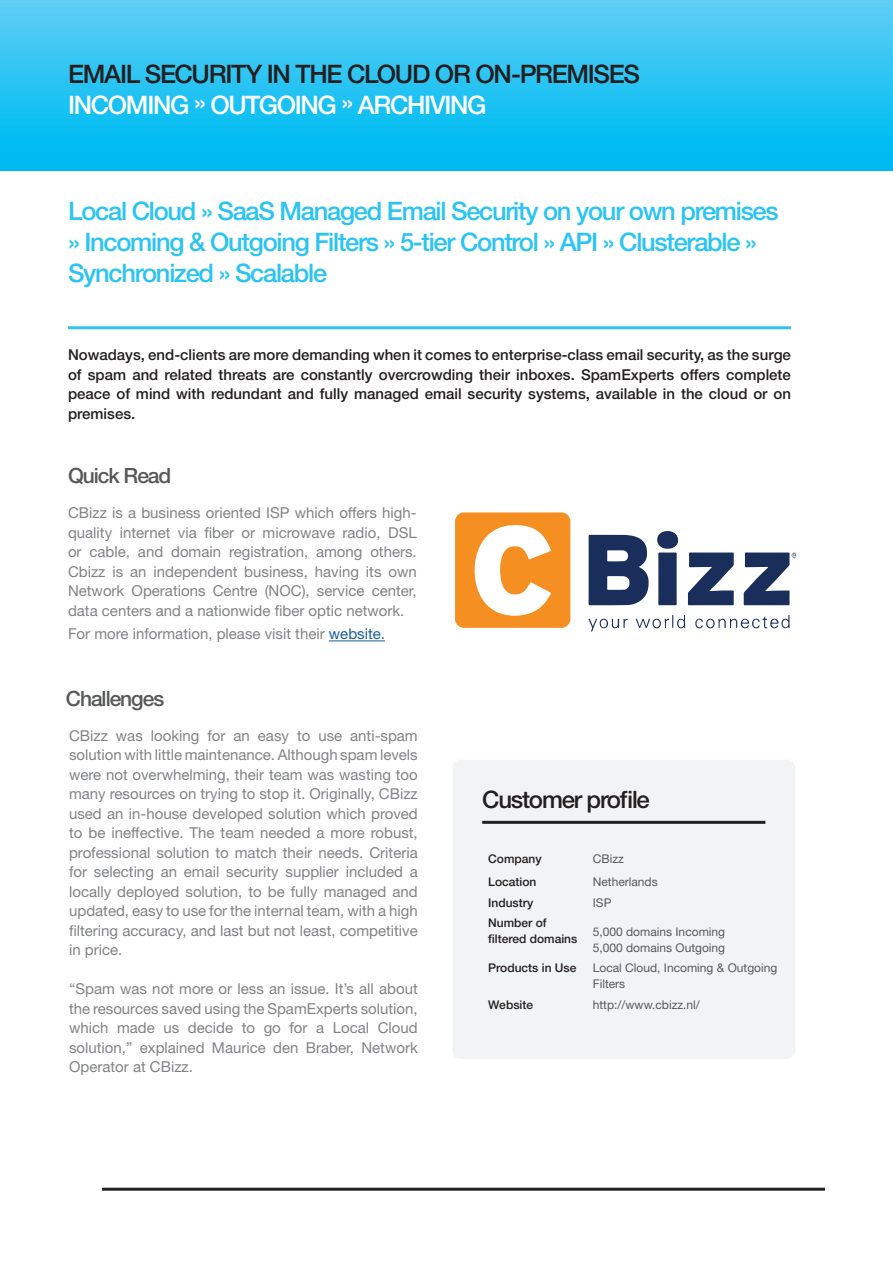
<style>
.page{position:relative;width:893px;height:1263px;background:#fff}
.page>*{position:absolute;margin:0;border:0;box-sizing:border-box;transform-origin:0 0}
.Überschrift_H1__cyan{font:500 25.5px/30.6px "Helvetica Neue LT Pro";letter-spacing:-.05em;color:#2bc4f3}
.t1{font:500 25.5px "Helvetica Neue LT Pro";letter-spacing:-.05em;color:#231f20}
.t2{font:500 25.5px "Helvetica Neue LT Pro";letter-spacing:-.055em;color:#fff}
.Überschrift_Box__unt{font:500 24px "Helvetica Neue LT Pro";letter-spacing:-.05em;color:#231f20}
.Überschrift_H2__dunk{font:500 21px "Helvetica Neue LT Pro";letter-spacing:-.05em;color:#57585a}
.Fliesstext__hellgrau{font:15px/19.5px "Helvetica Neue LT Pro";color:#808285;text-align:justify}
.Überschrift_H2__dunk-2{font:15px/19.5px "Helvetica Neue LT Pro";color:#808285;text-align:justify}
.t3{font:500 15px/19.5px "Helvetica Neue LT Pro";color:#231f20;text-align:justify}
.Hervorhebung__fett{font:12px/15.6px "Helvetica Neue LT Pro";color:#57585a}
.Fliesstext__hellgrau-2{font:500 12px "Helvetica Neue LT Pro";color:#231f20}
.Hervorhebung__fett-2{font:500 12px/15.6px "Helvetica Neue LT Pro";color:#231f20}
.s1{color:#175d9e}
</style>
<div class="page">
<hr style="left:102px;top:1188px;width:723px;height:3px;background:#231f20">
<div style="left:0;top:0;width:893px;height:170px;background:linear-gradient(to bottom,#60cdf5,#00baf1)"></div>
<hr style="left:329px;top:640px;width:56px;height:1px;background:#175d9e">
<hr style="left:68px;top:326px;width:723px;height:3px;background:#2bc4f3">
<div style="left:452px;top:760px;width:343px;height:299px;background:#f2f3f4;border-radius:9px"></div>
<hr style="left:482px;top:821px;width:283px;height:3px;background:#231f20">
<svg style="left:455px;top:512px;width:342px;height:119px"></svg>
<p class="t1" style="left:68px;top:59px;width:573px">EMAIL SECURITY IN THE CLOUD OR ON-PREMISES</p>
<p class="t2" style="left:68px;top:89px;width:420px">INCOMING » OUTGOING » ARCHIVING</p>
<p class="Überschrift_H1__cyan" style="left:68px;top:196px;width:712px">Local Cloud » SaaS Managed Email Security on your own premises » Incoming &amp; Outgoing Filters » 5-tier Control » API » Clusterable »<br>Synchronized » Scalable</p>
<p class="t3" style="left:68px;top:345px;width:724px">Nowadays, end-clients are more demanding when it comes to enterprise-class email security, as the surge of spam and related threats are constantly overcrowding their inboxes. SpamExperts offers complete peace of mind with redundant and fully managed email security systems, available in the cloud or on premises.</p>
<p class="Überschrift_H2__dunk" style="left:68px;top:463px;width:105px">Quick Read</p>
<p class="Überschrift_H2__dunk-2" style="left:68px;top:503px;width:350px">CBizz is a business oriented ISP which offers high&shy;quality internet via fiber or microwave radio, DSL or cable, and domain registration, among others.<br>Cbizz is an independent business, having its own Network Operations Centre (NOC), service center, data centers and a nationwide fiber optic network.</p>
<p class="Überschrift_H2__dunk-2" style="left:68px;top:624px;width:318px">For more information, please visit their <span class="s1">website.</span></p>
<p class="Überschrift_H2__dunk" style="left:66px;top:686px;width:100px">Challenges</p>
<p class="Fliesstext__hellgrau" style="left:69px;top:725px;width:350px">CBizz was looking for an easy to use anti-spam solution with little maintenance. Although spam levels were not overwhelming, their team was wasting too many resources on trying to stop it. Originally, CBizz used an in-house developed solution which proved to be ineffective. The team needed a more robust, professional solution to match their needs. Criteria for selecting an email security supplier included a locally deployed solution, to be fully managed and updated, easy to use for the internal team, with a high filtering accuracy, and last but not least, competitive in price.</p>
<p class="Fliesstext__hellgrau" style="left:69px;top:978px;width:350px">“Spam was not more or less an issue. It’s all about the resources saved using the SpamExperts solution, which made us decide to go for a Local Cloud solution,” explained Maurice den Braber, Network Operator at CBizz.</p>
<p class="Überschrift_Box__unt" style="left:482px;top:785px;width:169px">Customer profile</p>
<p class="Fliesstext__hellgrau-2" style="left:488px;top:851px;width:55px">Company</p>
<p class="Hervorhebung__fett" style="left:593px;top:850px;width:33px">CBizz</p>
<p class="Fliesstext__hellgrau-2" style="left:488px;top:874px;width:50px">Location</p>
<p class="Hervorhebung__fett" style="left:593px;top:874px;width:66px">Netherlands</p>
<p class="Fliesstext__hellgrau-2" style="left:488px;top:895px;width:47px">Industry</p>
<p class="Hervorhebung__fett" style="left:593px;top:894px;width:20px">ISP</p>
<p class="Hervorhebung__fett-2" style="left:488px;top:915px;width:91px">Number of filtered domains</p>
<p class="Hervorhebung__fett" style="left:593px;top:924px;width:134px">5,000 domains Incoming</p>
<p class="Hervorhebung__fett" style="left:593px;top:939px;width:134px">5,000 domains Outgoing</p>
<p class="Fliesstext__hellgrau-2" style="left:488px;top:961px;width:90px">Products in Use</p>
<p class="Hervorhebung__fett" style="left:593px;top:960px;width:186px">Local Cloud, Incoming &amp; Outgoing<br>Filters</p>
<p class="Fliesstext__hellgrau-2" style="left:488px;top:997px;width:46px">Website</p>
<p class="Hervorhebung__fett" style="left:593px;top:996px;width:109px">http://www.cbizz.nl/</p>
</div>
